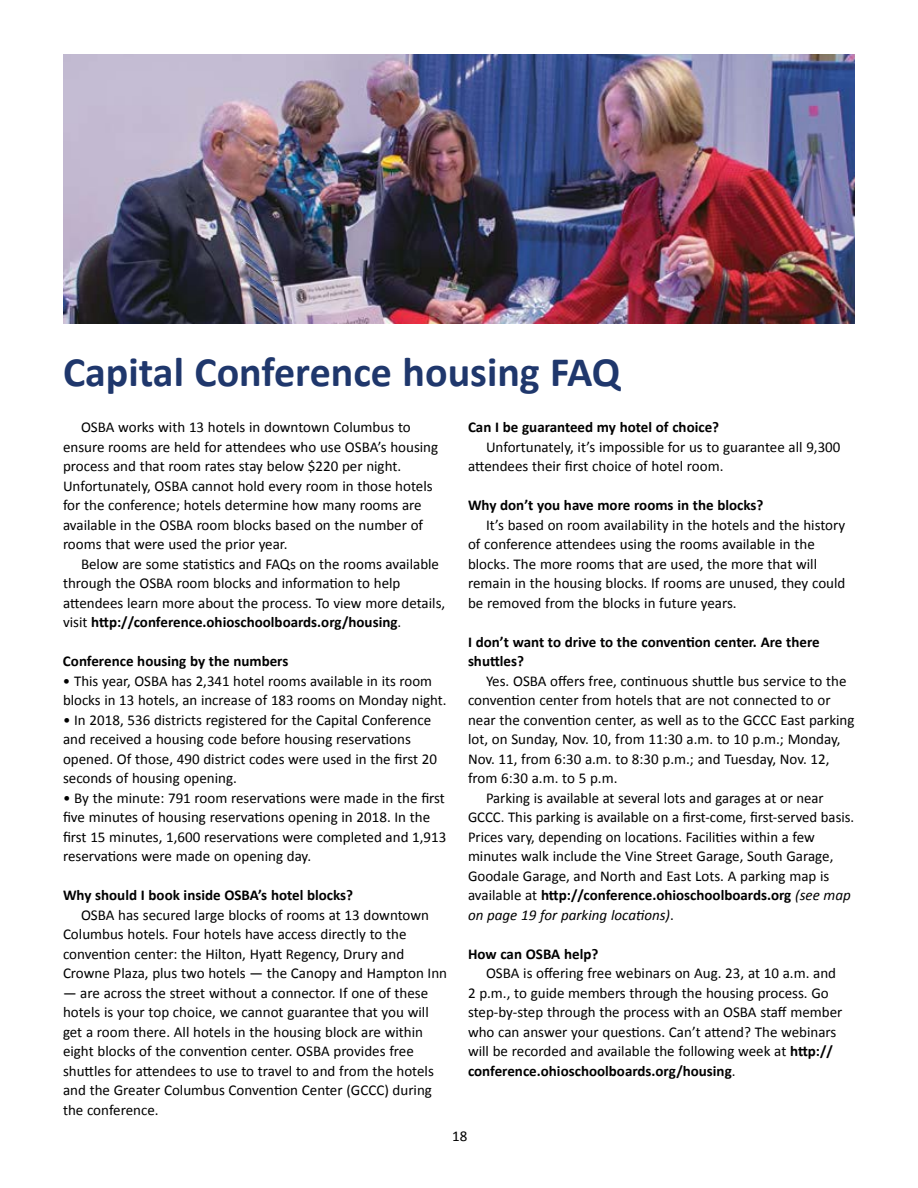
<style>
.page{position:relative;width:918px;height:1188px;background:#fff}
.page>*{position:absolute;margin:0;border:0;box-sizing:border-box;transform-origin:0 0}
.t1{font:700 42px "Calibri";color:#1f376c}
.t2{font:15px/19.5px "Calibri";color:#000}
.t3{font:700 15px/19.5px "Calibri";color:#000}
.t4{font:italic 15px "Calibri";color:#000}
.s1{font-weight:700}
.s2{font-weight:400}
.s3{font-weight:400;font-style:italic}
.s4{font-style:normal}
</style>
<div class="page">
<img style="left:63px;top:54px;width:792px;height:270px">
<h1 class="t1" style="left:63px;top:345px;width:559px">Capital Conference housing FAQ</h1>
<p class="t2" style="left:63px;top:418px;width:377px;text-indent:18px">OSBA works with 13 hotels in downtown Columbus to ensure rooms are held for attendees who use OSBA’s housing process and that room rates stay below $220 per night.<br>Unfortunately, OSBA cannot hold every room in those hotels for the conference; hotels determine how many rooms are available in the OSBA room blocks based on the number of rooms that were used the prior year.</p>
<p class="t2" style="left:63px;top:554px;width:384px;text-indent:18px">Below are some statistics and FAQs on the rooms available through the OSBA room blocks and information to help attendees learn more about the process. To view more details, visit <span class="s1">http://conference.ohioschoolboards.org/housing</span>.</p>
<p class="t3" style="left:63px;top:652px;width:227px">Conference housing by the numbers</p>
<p class="t2" style="left:63px;top:671px;width:385px">• This year, OSBA has 2,341 hotel rooms available in its room blocks in 13 hotels, an increase of 183 rooms on Monday night.</p>
<p class="t2" style="left:63px;top:710px;width:376px">• In 2018, 536 districts registered for the Capital Conference and received a housing code before housing reservations opened. Of those, 490 district codes were used in the first 20 seconds of housing opening.</p>
<p class="t2" style="left:63px;top:788px;width:385px">• By the minute: 791 room reservations were made in the first five minutes of housing reservations opening in 2018. In the first 15 minutes, 1,600 reservations were completed and 1,913 reservations were made on opening day.</p>
<p class="t3" style="left:63px;top:886px;width:292px">Why should I book inside OSBA’s hotel blocks?</p>
<p class="t2" style="left:63px;top:905px;width:386px;text-indent:18px">OSBA has secured large blocks of rooms at 13 downtown Columbus hotels. Four hotels have access directly to the convention center: the Hilton, Hyatt Regency, Drury and Crowne Plaza, plus two hotels — the Canopy and Hampton Inn</p>
<p class="t2" style="left:63px;top:983px;width:372px">— are across the street without a connector. If one of these hotels is your top choice, we cannot guarantee that you will get a room there. All hotels in the housing block are within eight blocks of the convention center. OSBA provides free shuttles for attendees to use to travel to and from the hotels and the Greater Columbus Convention Center (GCCC) during the conference.</p>
<p class="t3" style="left:468px;top:418px;width:253px">Can I be guaranteed my hotel of choice?</p>
<p class="t2" style="left:468px;top:437px;width:374px;text-indent:18px">Unfortunately, it’s impossible for us to guarantee all 9,300 attendees their first choice of hotel room.</p>
<p class="t3" style="left:468px;top:496px;width:297px">Why don’t you have more rooms in the blocks?</p>
<p class="t2" style="left:468px;top:515px;width:379px;text-indent:18px">It’s based on room availability in the hotels and the history of conference attendees using the rooms available in the blocks. The more rooms that are used, the more that will remain in the housing blocks. If rooms are unused, they could be removed from the blocks in future years.</p>
<p class="t3" style="left:468px;top:632px;width:353px">I don’t want to drive to the convention center. Are there shuttles?</p>
<p class="t2" style="left:486px;top:671px;width:362px">Yes. OSBA offers free, continuous shuttle bus service to the</p>
<p class="t2" style="left:468px;top:691px;width:364px">convention center from hotels that are not connected to or</p>
<p class="t2" style="left:468px;top:710px;width:388px">near the convention center, as well as to the GCCC East parking</p>
<p class="t2" style="left:468px;top:730px;width:374px">lot, on Sunday, Nov. 10, from 11:30 a.m. to 10 p.m.; Monday,</p>
<p class="t2" style="left:468px;top:749px;width:363px">Nov. 11, from 6:30 a.m. to 8:30 p.m.; and Tuesday, Nov. 12,</p>
<p class="t2" style="left:468px;top:769px;width:151px">from 6:30 a.m. to 5 p.m.</p>
<p class="t2" style="left:486px;top:788px;width:339px">Parking is available at several lots and garages at or near</p>
<p class="t2" style="left:468px;top:808px;width:388px">GCCC. This parking is available on a first-come, first-served basis.</p>
<p class="t2" style="left:468px;top:827px;width:348px">Prices vary, depending on locations. Facilities within a few</p>
<p class="t2" style="left:468px;top:847px;width:367px">minutes walk include the Vine Street Garage, South Garage,</p>
<p class="t2" style="left:468px;top:866px;width:363px">Goodale Garage, and North and East Lots. A parking map is</p>
<p class="t3" style="left:468px;top:886px;width:384px"><span class="s2">available at</span> http://conference.ohioschoolboards.org <span class="s3">(see map</span></p>
<p class="t4" style="left:468px;top:905px;width:207px">on page 19 for parking locations)<span class="s4">.</span></p>
<p class="t3" style="left:468px;top:944px;width:132px">How can OSBA help?</p>
<p class="t2" style="left:468px;top:964px;width:376px;text-indent:18px">OSBA is offering free webinars on Aug. 23, at 10 a.m. and 2 p.m., to guide members through the housing process. Go step-by-step through the process with an OSBA staff member who can answer your questions. Can’t attend? The webinars will be recorded and available the following week at <span class="s1">http:// conference.ohioschoolboards.org/housing</span>.</p>
<p class="t2" style="left:452px;top:1126px;width:17px">18</p>
</div>
